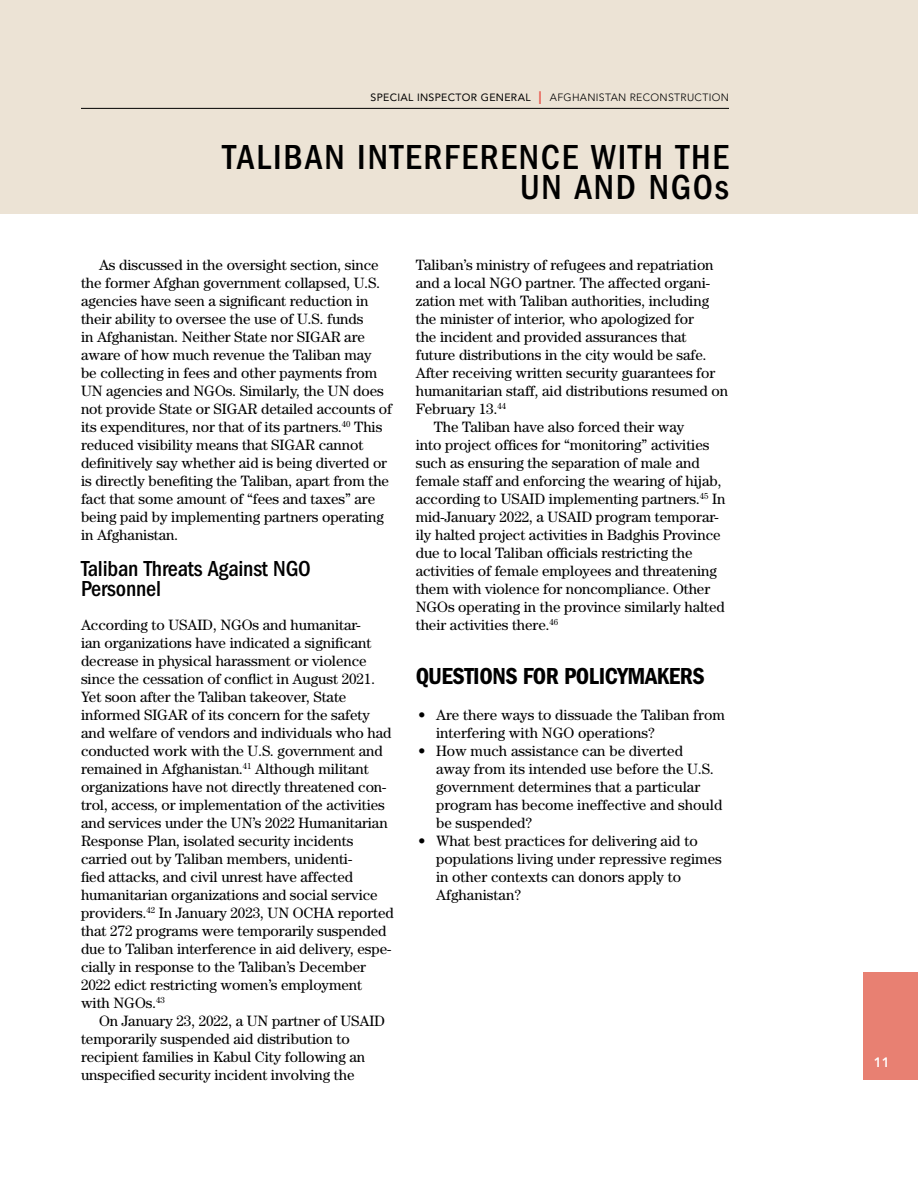
<style>
.page{position:relative;width:918px;height:1188px;background:#fff}
.page>*{position:absolute;margin:0;border:0;box-sizing:border-box;transform-origin:0 0}
.t1{font:500 condensed 36px/30px "ITC Franklin Gothic Std";letter-spacing:.05em;color:#000;text-align:right}
.t2{font:24px "ITC Franklin Gothic Std Dm Cd";letter-spacing:-.02em;color:#000}
.t3{font:500 condensed 22.5px/19.5px "ITC Franklin Gothic Std";letter-spacing:-.01em;color:#000}
.t4{font:15px/18px "Century Std";letter-spacing:-.005em;color:#000}
.t5{font:800 13.5px "Avenir LT Std";color:#fff}
.t6{font:300 10.5px "Avenir LT Std";letter-spacing:.03em;color:#000}
.s1{font-weight:400}
.s2{font-weight:400;font-size:18px;color:#e85c51}
</style>
<div class="page">
<div style="left:0;top:0;width:918px;height:214px;background:#ece3d5"></div>
<hr style="left:81px;top:108px;width:648px;height:1px;background:#000">
<div style="left:863px;top:972px;width:55px;height:108px;background:#e88072"></div>
<p class="t6" style="left:371px;top:91px;width:360px"><span class="s1">SPECIAL INSPECTOR GENERAL</span> <span class="s2">I</span> AFGHANISTAN RECONSTRUCTION</p>
<h1 class="t1" style="left:223px;top:142px;width:508px">TALIBAN INTERFERENCE WITH THE<br>UN AND NGOs</h1>
<p class="t4" style="left:81px;top:256px;width:313px;text-indent:18px">As discussed in the oversight section, since the former Afghan government collapsed, U.S. agencies have seen a significant reduction in their ability to oversee the use of U.S. funds<br>in Afghanistan. Neither State nor SIGAR are aware of how much revenue the Taliban may<br>be collecting in fees and other payments from UN agencies and NGOs. Similarly, the UN does not provide State or SIGAR detailed accounts of its expenditures, nor that of its partners.<sup>40</sup> This reduced visibility means that SIGAR cannot definitively say whether aid is being diverted or is directly benefiting the Taliban, apart from the fact that some amount of “fees and taxes” are being paid by implementing partners operating in Afghanistan.</p>
<h3 class="t3" style="left:81px;top:559px;width:231px">Taliban Threats Against NGO<br>Personnel</h3>
<p class="t4" style="left:81px;top:616px;width:314px">According to USAID, NGOs and humanitar-<br>ian organizations have indicated a significant decrease in physical harassment or violence since the cessation of conflict in August 2021.<br>Yet soon after the Taliban takeover, State informed SIGAR of its concern for the safety and welfare of vendors and individuals who had conducted work with the U.S. government and remained in Afghanistan.<sup>41</sup> Although militant organizations have not directly threatened con&shy;trol, access, or implementation of the activities and services under the UN’s 2022 Humanitarian Response Plan, isolated security incidents carried out by Taliban members, unidenti-<br>fied attacks, and civil unrest have affected humanitarian organizations and social service providers.<sup>42</sup> In January 2023, UN OCHA reported that 272 programs were temporarily suspended due to Taliban interference in aid delivery, espe&shy;cially in response to the Taliban’s December 2022 edict restricting women’s employment with NGOs.<sup>43</sup></p>
<p class="t4" style="left:81px;top:1012px;width:306px;text-indent:18px">On January 23, 2022, a UN partner of USAID temporarily suspended aid distribution to recipient families in Kabul City following an unspecified security incident involving the</p>
<p class="t4" style="left:416px;top:256px;width:299px">Taliban’s ministry of refugees and repatriation</p>
<p class="t4" style="left:416px;top:274px;width:296px">and a local NGO partner. The affected organi-</p>
<p class="t4" style="left:416px;top:292px;width:295px">zation met with Taliban authorities, including</p>
<p class="t4" style="left:416px;top:310px;width:280px">the minister of interior, who apologized for</p>
<p class="t4" style="left:416px;top:328px;width:272px">the incident and provided assurances that</p>
<p class="t4" style="left:416px;top:346px;width:292px">future distributions in the city would be safe.</p>
<p class="t4" style="left:416px;top:364px;width:301px">After receiving written security guarantees for</p>
<p class="t4" style="left:416px;top:382px;width:314px">humanitarian staff, aid distributions resumed on</p>
<p class="t4" style="left:416px;top:400px;width:92px">February 13.<sup>44</sup></p>
<p class="t4" style="left:434px;top:418px;width:252px">The Taliban have also forced their way</p>
<p class="t4" style="left:416px;top:436px;width:295px">into project offices for “monitoring” activities</p>
<p class="t4" style="left:416px;top:454px;width:285px">such as ensuring the separation of male and</p>
<p class="t4" style="left:416px;top:472px;width:307px">female staff and enforcing the wearing of hijab,</p>
<p class="t4" style="left:416px;top:490px;width:311px">according to USAID implementing partners.<sup>45</sup> In</p>
<p class="t4" style="left:416px;top:508px;width:304px">mid-January 2022, a USAID program temporar-</p>
<p class="t4" style="left:416px;top:526px;width:306px">ily halted project activities in Badghis Province</p>
<p class="t4" style="left:416px;top:544px;width:278px">due to local Taliban officials restricting the</p>
<p class="t4" style="left:416px;top:562px;width:303px">activities of female employees and threatening</p>
<p class="t4" style="left:416px;top:580px;width:296px">them with violence for noncompliance. Other</p>
<p class="t4" style="left:416px;top:598px;width:311px">NGOs operating in the province similarly halted</p>
<p class="t4" style="left:416px;top:616px;width:144px">their activities there.<sup>46</sup></p>
<h2 class="t2" style="left:416px;top:662px;width:291px">QUESTIONS FOR POLICYMAKERS</h2>
<p class="t4" style="left:436px;top:706px;width:290px;text-indent:-18px">• Are there ways to dissuade the Taliban from interfering with NGO operations?</p>
<p class="t4" style="left:436px;top:742px;width:288px;text-indent:-18px">• How much assistance can be diverted<br>away from its intended use before the U.S. government determines that a particular program has become ineffective and should be suspended?</p>
<p class="t4" style="left:436px;top:832px;width:287px;text-indent:-18px">• What best practices for delivering aid to populations living under repressive regimes in other contexts can donors apply to Afghanistan?</p>
<p class="t5" style="left:874px;top:1054px;width:17px">11</p>
</div>
